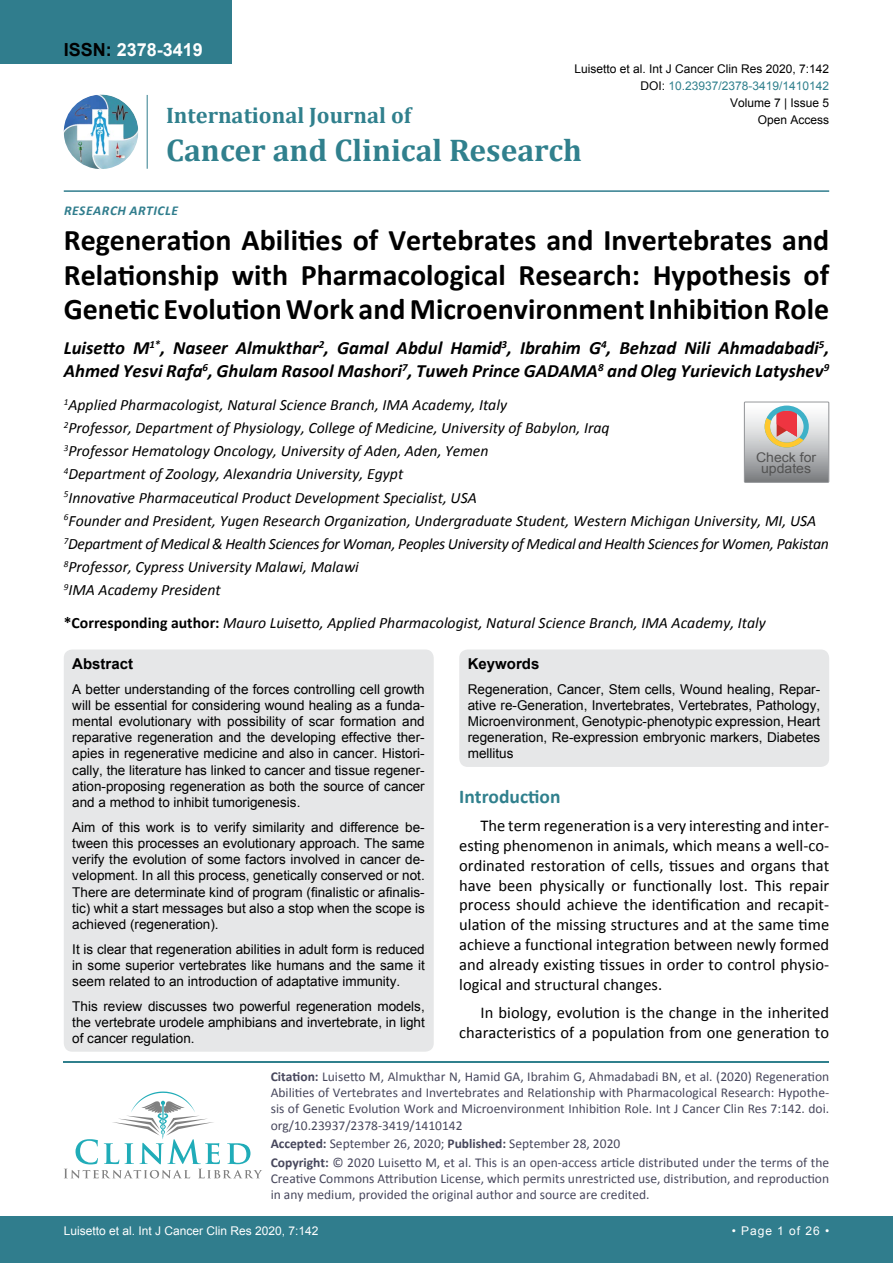
<style>
.page{position:relative;width:893px;height:1263px;background:#fff}
.page>*{position:absolute;margin:0;border:0;box-sizing:border-box;transform-origin:0 0}
.t1{font:700 31.5px "Cambria";color:#30808d}
.t2{font:700 30px/34.5px "Calibri";color:#000;text-align:justify}
.t3{font:700 22.5px "Cambria";color:#30808d}
.t4{font:700 19.5px "Calibri";color:#30808d}
.t5{font:italic 700 18.75px/22.5px "Calibri";color:#000}
.t6{font:700 18px "Arial";color:#fff}
.t7{font:16.5px/19.8px "Calibri";color:#000;text-align:justify}
.t8{font:italic 15.75px/23.1px "Calibri";color:#000}
.t9{font:700 15px "Arial";color:#000}
.t10{font:13.5px/16.2px "Arial";color:#000;text-align:justify}
.t11{font:13.5px/16.2px "Calibri";color:#47475c}
.t12{font:italic 700 13.5px "Calibri";letter-spacing:.04em;color:#307d8d}
.t13{font:13.35px/11.6px "Arial";color:#535353;text-align:center;scale:1.06 1}
.t14{font:12px "Arial";color:#000}
.t15{font:12px "Arial";color:#fff}
.t16{font:12px "Arial";color:#30808d}
.s1{color:#000}
.s2{font-weight:700;font-style:normal}
.s3{font-weight:700}
</style>
<div class="page">
<div style="left:0;top:0;width:231px;height:64px;background:#307d8d"></div>
<img style="left:64px;top:95px;width:74px;height:74px;border-radius:37px">
<hr style="left:147px;top:95px;width:1px;height:74px;background:#307d8d">
<hr style="left:64px;top:190px;width:765px;height:2px;background:#307d8d">
<hr style="left:64px;top:1061px;width:765px;height:1px;background:#30808d">
<svg style="left:64px;top:1091px;width:198px;height:87px"></svg>
<div style="left:0;top:1217px;width:893px;height:46px;background:#307d8d"></div>
<svg style="left:744px;top:402px;width:85px;height:80px;background:#bdb6b3"></svg>
<div style="left:64px;top:649px;width:370px;height:403px;background:#e6e7e8;border-radius:9px"></div>
<div style="left:459px;top:649px;width:370px;height:118px;background:#e6e7e8;border-radius:9px"></div>
<h3 class="t6" style="left:64px;top:38px;width:141px"><span class="s1">ISSN:</span> 2378-3419</h3>
<p class="t14" style="left:574px;top:60px;width:256px">Luisetto et al. Int J Cancer Clin Res 2020, 7:142</p>
<p class="t14" style="left:730px;top:95px;width:101px">Volume 7 | Issue 5</p>
<p class="t16" style="left:640px;top:78px;width:190px"><span class="s1">DOI:</span> 10.23937/2378-3419/1410142</p>
<h3 class="t3" style="left:166px;top:100px;width:247px">International Journal of</h3>
<h1 class="t1" style="left:166px;top:128px;width:417px">Cancer and Clinical Research</h1>
<p class="t14" style="left:758px;top:112px;width:73px">Open Access</p>
<p class="t12" style="left:64px;top:202px;width:115px">Research Articl e</p>
<h2 class="t2" style="left:64px;top:223px;width:767px">Regeneration Abilities of Vertebrates and Invertebrates and Relationship with Pharmacological Research: Hypothesis of Genetic Evolution Work and Microenvironment Inhibition Role</h2>
<h3 class="t5" style="left:64px;top:337px;width:767px">Luisetto M<sup>1*</sup>, Naseer Almukthar<sup>2</sup>, Gamal Abdul Hamid<sup>3</sup>, Ibrahim G<sup>4</sup>, Behzad Nili Ahmadabadi<sup>5</sup>,<br>Ahmed Yesvi Rafa<sup>6</sup>, Ghulam Rasool Mashori<sup>7</sup>, Tuweh Prince GADAMA<sup>8</sup> and Oleg Yurievich Latyshev<sup>9</sup></h3>
<p class="t8" style="left:64px;top:393px;width:767px"><sup>1</sup>Applied Pharmacologist, Natural Science Branch, IMA Academy, Italy<br><sup>2</sup>Professor, Department of Physiology, College of Medicine, University of Babylon, Iraq<br><sup>3</sup>Professor Hematology Oncology, University of Aden, Aden, Yemen<br><sup>4</sup>Department of Zoology, Alexandria University, Egypt<br><sup>5</sup>Innovative Pharmaceutical Product Development Specialist, USA<br><sup>6</sup>Founder and President, Yugen Research Organization, Undergraduate Student, Western Michigan University, MI, USA <sup>7</sup>Department of Medical &amp; Health Sciences for Woman, Peoples University of Medical and Health Sciences for Women, Pakistan <sup>8</sup>Professor, Cypress University Malawi, Malawi<br><sup>9</sup>IMA Academy President</p>
<p class="t8" style="left:64px;top:611px;width:704px"><span class="s2">*Corresponding author:</span> Mauro Luisetto, Applied Pharmacologist, Natural Science Branch, IMA Academy, Italy</p>
<p class="t13" style="left:756px;top:452px;width:58px">Check for updates</p>
<p class="t9" style="left:72px;top:654px;width:62px">Abstract</p>
<p class="t10" style="left:72px;top:681px;width:354px">A better understanding of the forces controlling cell growth will be essential for considering wound healing as a funda&shy;mental evolutionary with possibility of scar formation and reparative regeneration and the developing effective ther&shy;apies in regenerative medicine and also in cancer. Histori&shy;cally, the literature has linked to cancer and tissue regener&shy;ation-proposing regeneration as both the source of cancer and a method to inhibit tumorigenesis.</p>
<p class="t10" style="left:72px;top:819px;width:354px">Aim of this work is to verify similarity and difference be&shy;tween this processes an evolutionary approach. The same verify the evolution of some factors involved in cancer de&shy;velopment. In all this process, genetically conserved or not.<br>There are determinate kind of program (finalistic or afinalis&shy;tic) whit a start messages but also a stop when the scope is achieved (regeneration).</p>
<p class="t10" style="left:72px;top:941px;width:354px">It is clear that regeneration abilities in adult form is reduced in some superior vertebrates like humans and the same it seem related to an introduction of adaptative immunity.</p>
<p class="t10" style="left:72px;top:998px;width:354px">This review discusses two powerful regeneration models, the vertebrate urodele amphibians and invertebrate, in light of cancer regulation.</p>
<p class="t9" style="left:468px;top:654px;width:73px">Keywords</p>
<p class="t10" style="left:468px;top:681px;width:354px">Regeneration, Cancer, Stem cells, Wound healing, Repar&shy;ative re-Generation, Invertebrates, Vertebrates, Pathology, Microenvironment, Genotypic-phenotypic expression, Heart regeneration, Re-expression embryonic markers, Diabetes mellitus</p>
<h3 class="t4" style="left:459px;top:784px;width:103px">Introduction</h3>
<p class="t7" style="left:459px;top:816px;width:371px;text-indent:21px">The term regeneration is a very interesting and inter&shy;esting phenomenon in animals, which means a well-co&shy;ordinated restoration of cells, tissues and organs that have been physically or functionally lost. This repair process should achieve the identification and recapit&shy;ulation of the missing structures and at the same time achieve a functional integration between newly formed and already existing tissues in order to control physio&shy;logical and structural changes.</p>
<p class="t7" style="left:459px;top:1002px;width:371px;text-align:right">In biology, evolution is the change in the inherited characteristics of a population from one generation to</p>
<p class="t11" style="left:271px;top:1068px;width:560px;text-align:justify"><span class="s3">Citation:</span> Luisetto M, Almukthar N, Hamid GA, Ibrahim G, Ahmadabadi BN, et al. (2020) Regeneration Abilities of Vertebrates and Invertebrates and Relationship with Pharmacological Research: Hypothe&shy;sis of Genetic Evolution Work and Microenvironment Inhibition Role. Int J Cancer Clin Res 7:142. doi. org/10.23937/2378-3419/1410142</p>
<p class="t11" style="left:271px;top:1134px;width:560px;line-height:18.6px"><span class="s3">Accepted:</span> September 26, 2020; <span class="s3">Published:</span> September 28, 2020<br><span class="s3">Copyright:</span> © 2020 Luisetto M, et al. This is an open-access article distributed under the terms of the</p>
<p class="t11" style="left:271px;top:1170px;width:560px">Creative Commons Attribution License, which permits unrestricted use, distribution, and reproduction in any medium, provided the original author and source are credited.</p>
<p class="t15" style="left:64px;top:1223px;width:256px">Luisetto et al. Int J Cancer Clin Res 2020, 7:142</p>
<p class="t15" style="left:732px;top:1223px;width:99px">• Page 1 of 26 •</p>
</div>
